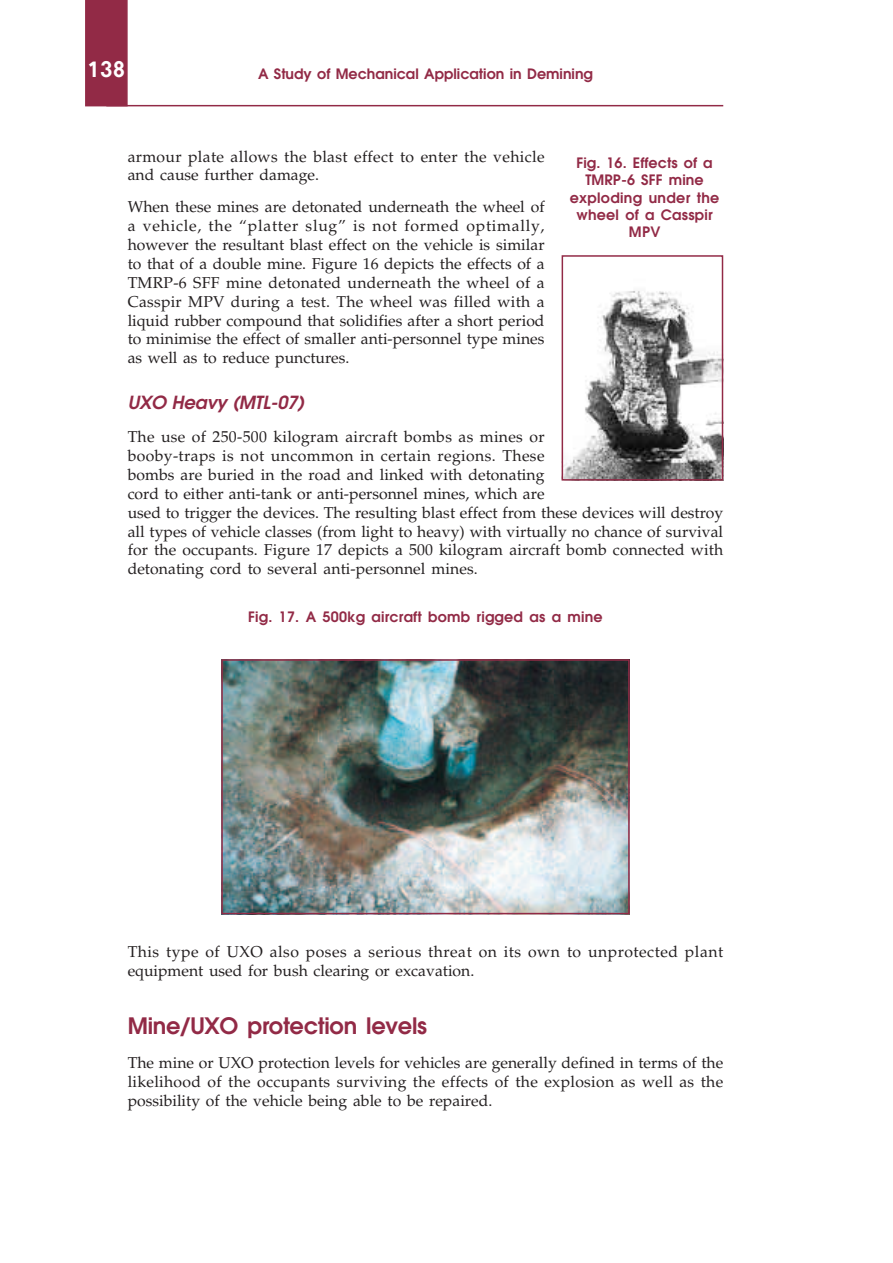
<style>
.page{position:relative;width:893px;height:1263px;background:#fff}
.page>*{position:absolute;margin:0;border:0;box-sizing:border-box;transform-origin:0 0}
.t1{font:600 22.5px "Avant Garde";letter-spacing:-.01em;color:#922a46}
.t2{font:700 21px "Atlanta";color:#fff}
.t3{font:italic 600 18px "Avant Garde";color:#922a46}
.t4{font:15.75px/18.9px "Palatino";letter-spacing:.005em;color:#231f20}
.t5{font:15.75px/18.9px "Palatino";letter-spacing:.03em;color:#231f20}
.t6{font:600 14.25px/17.1px "Avant Garde";letter-spacing:.015em;color:#922a46;text-align:center}
</style>
<div class="page">
<hr style="left:106px;top:105px;width:617px;height:1px;background:#922a46">
<div style="left:85px;top:0;width:43px;height:106px;background:#922a46"></div>
<img style="left:221px;top:255px;width:503px;height:660px">
<h2 class="t2" style="left:88px;top:59px;width:39px">138</h2>
<p class="t6" style="left:258px;top:67px;width:336px">A Study of Mechanical Application in Demining</p>
<p class="t4" style="left:128px;top:149px;width:418px">armour plate allows the blast effect to enter the vehicle and cause further damage.</p>
<p class="t4" style="left:128px;top:199px;width:418px;text-align:justify">When these mines are detonated underneath the wheel of a vehicle, the “platter slug” is not formed optimally, however the resultant blast effect on the vehicle is similar to that of a double mine. Figure 16 depicts the effects of a TMRP-6 SFF mine detonated underneath the wheel of a Casspir MPV during a test. The wheel was filled with a liquid rubber compound that solidifies after a short period to minimise the effect of smaller anti-personnel type mines as well as to reduce punctures.</p>
<p class="t3" style="left:128px;top:396px;width:181px">UXO Heavy (MTL -07)</p>
<p class="t4" style="left:128px;top:429px;width:597px">The use of 250-500 kilogram aircraft bombs as mines or<br>booby-traps is not uncommon in certain regions. These<br>bombs are buried in the road and linked with detonating<br>cord to either anti-tank or anti-personnel mines, which are<br>used to trigger the devices. The resulting blast effect from these devices will destroy all types of vehicle classes (from light to heavy) with virtually no chance of survival for the occupants. Figure 17 depicts a 500 kilogram aircraft bomb connected with detonating cord to several anti-personnel mines.</p>
<p class="t6" style="left:248px;top:609px;width:356px">Fig. 17. A 500kg aircraft bomb rigged as a mine</p>
<p class="t6" style="left:569px;top:156px;width:151px">Fig. 16. Effects of a<br>TMRP-6 SFF mine exploding under the wheel of a Casspir<br>MPV</p>
<p class="t5" style="left:128px;top:944px;width:597px">This type of UXO also poses a serious threat on its own to unprotected plant equipment used for bush clearing or excavation.</p>
<h1 class="t1" style="left:128px;top:1017px;width:301px">Mine/UXO protection levels</h1>
<p class="t4" style="left:128px;top:1055px;width:597px;text-align:justify">The mine or UXO protection levels for vehicles are generally defined in terms of the likelihood of the occupants surviving the effects of the explosion as well as the possibility of the vehicle being able to be repaired.</p>
</div>
